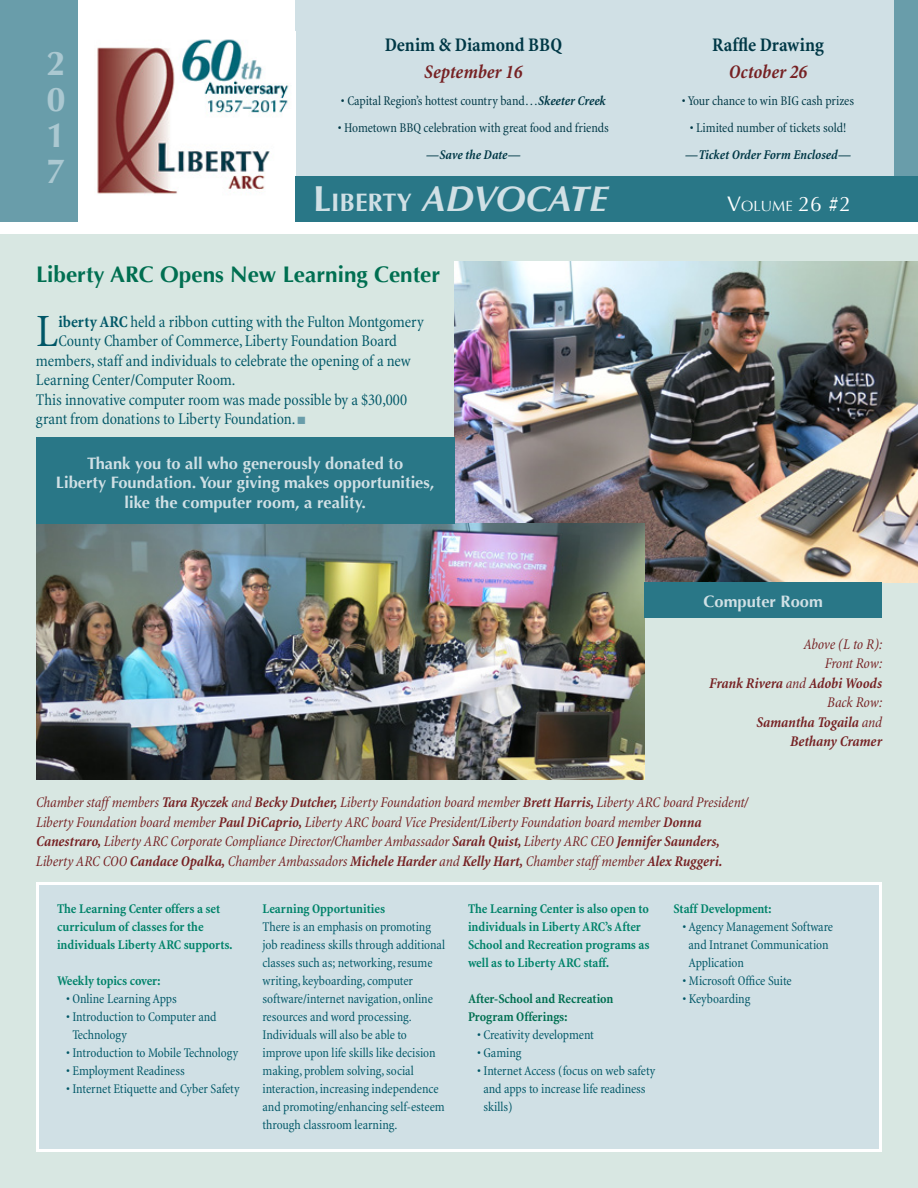
<style>
.page{position:relative;width:918px;height:1188px;background:#fff}
.page>*{position:absolute;margin:0;border:0;box-sizing:border-box;transform-origin:0 0}
.t1{font:condensed 46.95px "Minion";color:#005767}
.t2{font:italic 700 36px "Optima";letter-spacing:-.035em;color:#d0e0e5}
.t3{font:700 34.5px/36px "Optima";color:#abc8d1;text-align:justify}
.t4{font:700 22.5px "Optima";color:#006f51}
.t5{font:21px "Optima";color:#fff}
.t6{font:700 condensed 19.5px "Minion";color:#003846}
.t7{font:italic 700 condensed 19.5px "Minion";color:#762123}
.t8{font:condensed 16.5px "Minion";letter-spacing:-.005em;color:#005767}
.t9{font:700 16.5px/19.5px "Optima";color:#d0e0e5;text-align:center}
.t10{font:italic condensed 15px/19.5px "Minion";letter-spacing:-.005em;color:#762123}
.t11{font:italic 700 condensed 15px/19.5px "Minion";letter-spacing:-.005em;color:#762123;text-align:right}
.t12{font:condensed 13.5px/18px "Minion";letter-spacing:-.005em;color:#005767}
.t13{font:700 condensed 13.5px/18px "Minion";letter-spacing:-.005em;color:#00836a}
.t14{font:condensed 13.5px "Minion";letter-spacing:-.005em;color:#003846}
.t15{font:700 condensed 13.5px/18px "Minion";letter-spacing:-.005em;color:#006f51}
.t16{font:italic 700 condensed 13.5px "Minion";letter-spacing:-.005em;color:#003846}
.s1{font-weight:700;font-style:italic}
.s2{font-style:normal}
.s3{font-style:normal;font-size:25.2px}
.s4{font-size:14.7px}
.s5{font-weight:700}
.s6{color:#699daa}
.s7{font-weight:400}
</style>
<div class="page">
<div style="left:0;top:234px;width:918px;height:954px;background:#d8e7e2"></div>
<div style="left:295px;top:0;width:623px;height:220px;background:#d0e0e5"></div>
<img style="left:97px;top:39px;width:192px;height:155px">
<div style="left:895px;top:0;width:23px;height:180px;background:#699daa"></div>
<div style="left:0;top:0;width:78px;height:222px;background:#699daa"></div>
<div style="left:295px;top:176px;width:623px;height:45px;background:#297787"></div>
<img style="left:454px;top:261px;width:464px;height:321px">
<img style="left:36px;top:524px;width:608px;height:255px">
<div style="left:38px;top:884px;width:842px;height:266px;background:#d0e0e5"></div>
<div style="left:36px;top:882px;width:846px;height:270px;border:3px solid #fff"></div>
<div style="left:36px;top:437px;width:418px;height:87px;background:#297787"></div>
<div style="left:644px;top:582px;width:238px;height:35px;background:#297787"></div>
<h3 class="t3" style="left:47px;top:46px;width:21px">2<br>0<br>1<br>7</h3>
<h3 class="t6" style="left:385px;top:34px;width:179px">Denim &amp; Diamond BBQ</h3>
<h3 class="t7" style="left:424px;top:61px;width:100px">September 16</h3>
<p class="t14" style="left:341px;top:93px;width:266px">• Capital Region’s hottest country band…<span class="s1">Skeeter Creek</span></p>
<p class="t14" style="left:338px;top:120px;width:273px">• Hometown BBQ celebration with great food and friends</p>
<p class="t16" style="left:426px;top:147px;width:97px">—Save the Date—</p>
<h3 class="t6" style="left:712px;top:34px;width:113px">Raffle Drawing</h3>
<h3 class="t7" style="left:729px;top:61px;width:80px">October 26</h3>
<p class="t14" style="left:682px;top:93px;width:174px">• Your chance to win BIG cash prizes</p>
<p class="t14" style="left:690px;top:120px;width:158px">• Limited number of tickets sold!</p>
<p class="t16" style="left:685px;top:147px;width:168px">—Ticket Order Form Enclosed—</p>
<h2 class="t2" style="left:313px;top:177px;width:296px"><span class="s2">L</span><span class="s3">iberty</span> ADVOCATE</h2>
<h3 class="t5" style="left:727px;top:191px;width:125px">V<span class="s4">OLUME</span> 26 #2</h3>
<h3 class="t4" style="left:36px;top:261px;width:406px">Liberty ARC Opens New Learning Center</h3>
<h1 class="t1" style="left:36px;top:307px;width:24px">L</h1>
<p class="t8" style="left:59px;top:313px;width:367px"><span class="s5">iberty ARC</span> held a ribbon cutting with the Fulton Montgomery</p>
<p class="t8" style="left:59px;top:332px;width:340px">County Chamber of Commerce, Liberty Foundation Board</p>
<p class="t8" style="left:36px;top:352px;width:376px">members, staff and individuals to celebrate the opening of a new</p>
<p class="t8" style="left:36px;top:371px;width:201px">Learning Center/Computer Room.</p>
<p class="t8" style="left:36px;top:391px;width:373px">This innovative computer room was made possible by a $30,000</p>
<p class="t8" style="left:36px;top:410px;width:271px">grant from donations to Liberty Foundation. <span class="s6">■</span></p>
<p class="t9" style="left:56px;top:454px;width:380px">Thank you to all who generously donated to<br>Liberty Foundation. Your giving makes opportunities, like the computer room, a reality.</p>
<p class="t9" style="left:704px;top:592px;width:121px">Computer Room</p>
<p class="t11" style="left:709px;top:635px;width:175px"><span class="s7">Above (L to R):<br>Front Row:<br></span>Frank Rivera <span class="s7">and</span> Adobi Woods<br><span class="s7">Back Row:<br></span>Samantha Togaila <span class="s7">and<br></span>Bethany Cramer</p>
<p class="t10" style="left:36px;top:793px;width:713px">Chamber staff members <span class="s5">Tara Ryczek</span> and <span class="s5">Becky Dutcher,</span> Liberty Foundation board member <span class="s5">Brett Harris,</span> Liberty ARC board President/ Liberty Foundation board member <span class="s5">Paul DiCaprio,</span> Liberty ARC board Vice President/Liberty Foundation board member <span class="s5">Donna Canestraro,</span> Liberty ARC Corporate Compliance Director/Chamber Ambassador <span class="s5">Sarah Quist,</span> Liberty ARC CEO <span class="s5">Jennifer Saunders, </span>Liberty ARC COO <span class="s5">Candace Opalka,</span> Chamber Ambassadors <span class="s5">Michele Harder</span> and <span class="s5">Kelly Hart,</span> Chamber staff member <span class="s5">Alex Ruggeri.</span></p>
<p class="t13" style="left:57px;top:900px;width:177px">The Learning Center offers a set curriculum of classes for the individuals Liberty ARC supports.</p>
<p class="t13" style="left:57px;top:972px;width:105px">Weekly topics cover:</p>
<p class="t12" style="left:66px;top:990px;width:112px">• Online Learning Apps</p>
<p class="t12" style="left:72px;top:1008px;width:146px;text-indent:-6px">• Introduction to Computer and<br>Technology</p>
<p class="t12" style="left:66px;top:1044px;width:174px">• Introduction to Mobile Technology</p>
<p class="t12" style="left:66px;top:1062px;width:120px">• Employment Readiness</p>
<p class="t12" style="left:66px;top:1080px;width:175px">• Internet Etiquette and Cyber Safety</p>
<p class="t13" style="left:263px;top:900px;width:124px">Learning Opportunities</p>
<p class="t12" style="left:263px;top:918px;width:184px">There is an emphasis on promoting job readiness skills through additional classes such as; networking, resume writing, keyboarding, computer software/internet navigation, online resources and word processing.<br>Individuals will also be able to improve upon life skills like decision making, problem solving, social interaction, increasing independence and promoting/enhancing self-esteem through classroom learning.</p>
<p class="t13" style="left:468px;top:900px;width:183px">The Learning Center is also open to individuals in Liberty ARC’s After School and Recreation programs as well as to Liberty ARC staff.</p>
<p class="t15" style="left:468px;top:990px;width:147px">After-School and Recreation<br>Program Offerings:</p>
<p class="t12" style="left:477px;top:1026px;width:118px">• Creativity development</p>
<p class="t12" style="left:477px;top:1044px;width:46px">• Gaming</p>
<p class="t12" style="left:483px;top:1062px;width:174px;text-indent:-6px">• Internet Access (focus on web safety and apps to increase life readiness skills)</p>
<p class="t13" style="left:674px;top:900px;width:99px">Staff Development:</p>
<p class="t12" style="left:689px;top:918px;width:146px;text-indent:-6px">• Agency Management Software and Intranet Communication<br>Application</p>
<p class="t12" style="left:683px;top:972px;width:111px">• Microsoft Office Suite</p>
<p class="t12" style="left:683px;top:990px;width:69px">• Keyboarding</p>
</div>
